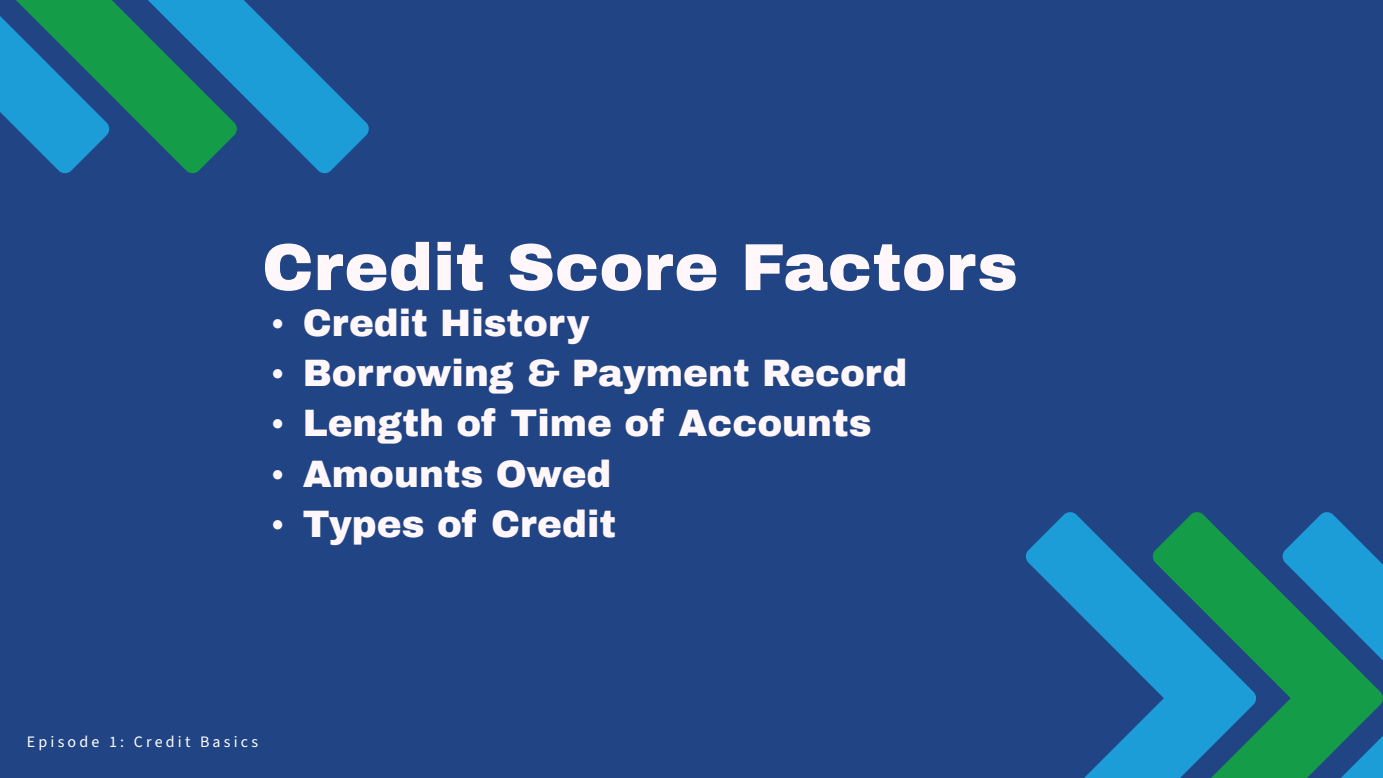
<style>
.page{position:relative;width:1383px;height:778px;background:#fff}
.page>*{position:absolute;margin:0;border:0;box-sizing:border-box;transform-origin:0 0}
.t1{font:900 66.6px "Archivo";color:#fff7f9}
.t2{font:900 37.2px "Archivo";color:#fff7f9}
.t3{font:15.9px "Source Sans 3";letter-spacing:.2em;color:#fff}
.s1{font-family:"Times New Roman";font-weight:400}
</style>
<div class="page">
<div style="left:0;top:0;width:1382px;height:778px;background:#214485"></div>
<svg style="left:1256px;top:512px;width:126px;height:266px"></svg>
<svg style="left:1026px;top:512px;width:230px;height:266px"></svg>
<svg style="left:0;top:0;width:369px;height:174px"></svg>
<h1 class="t1" style="left:262px;top:226px;width:757px">Credit Score Factors</h1>
<p class="t2" style="left:271px;top:300px;width:320px"><span class="s1">•</span> Credit History</p>
<p class="t2" style="left:271px;top:350px;width:638px"><span class="s1">•</span> Borrowing &amp; Payment Record</p>
<p class="t2" style="left:271px;top:401px;width:602px"><span class="s1">•</span> Length of Time of Accounts</p>
<p class="t2" style="left:271px;top:451px;width:342px"><span class="s1">•</span> Amounts Owed</p>
<p class="t2" style="left:271px;top:501px;width:346px"><span class="s1">•</span> Types of Credit</p>
<p class="t3" style="left:27px;top:731px;width:233px">Episode 1: Credit Basics</p>
</div>
